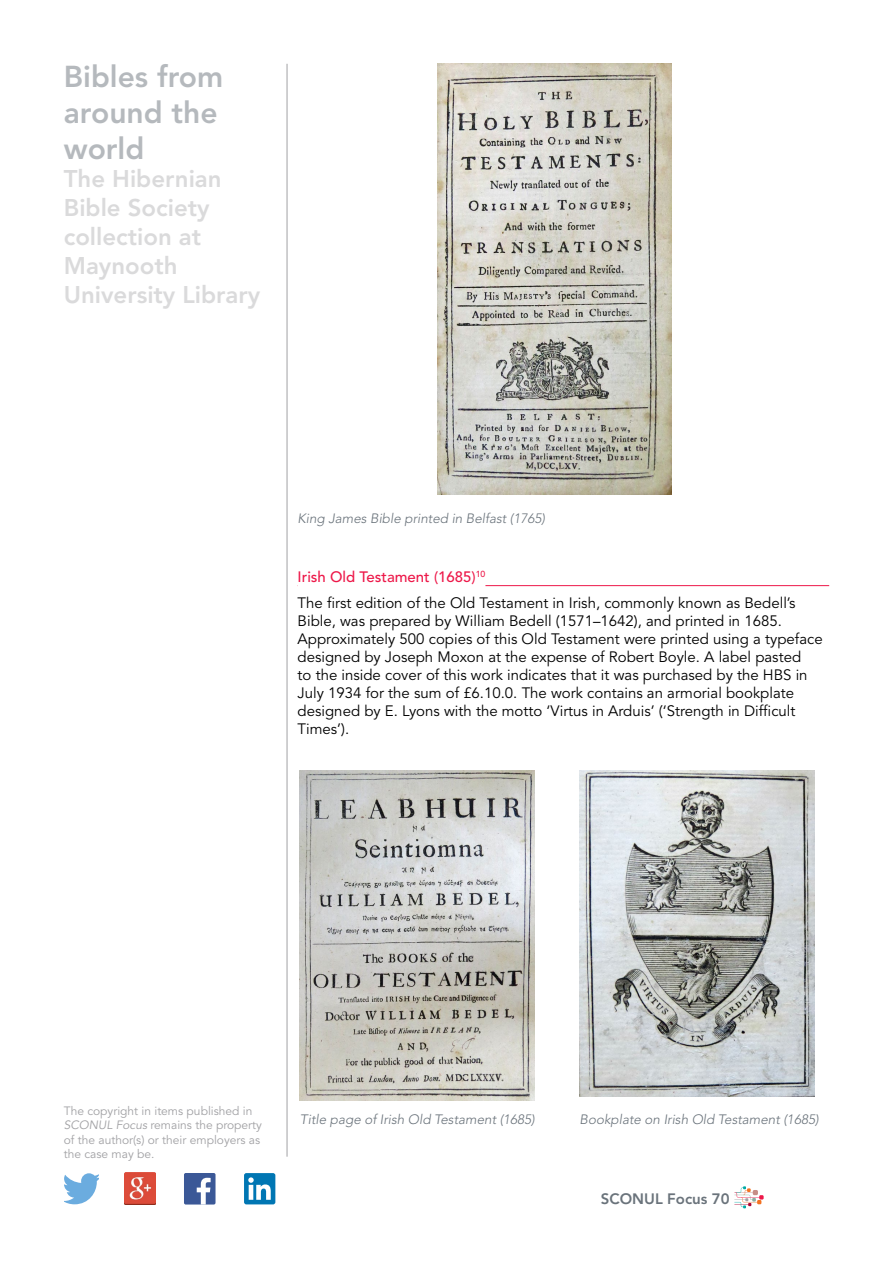
<style>
.page{position:relative;width:893px;height:1263px;background:#fff}
.page>*{position:absolute;margin:0;border:0;box-sizing:border-box;transform-origin:0 0}
.t1{font:800 30px/36px "Avenir";color:#b5b9bd}
.t2{font:800 24px/28.8px "Avenir";color:#dadadb}
.t3{font:15px/18px "Avenir";color:#000}
.t4{font:800 15px "Avenir";color:#6a737b}
.t5{font:italic 300 13.5px "Avenir";color:#6a737b}
.t6{font:12px/14.4px "Avenir";color:#a1a1a4}
.s1{font-weight:500;color:#ed1849}
.s2{font-style:italic}
</style>
<div class="page">
<svg style="left:64px;top:1173px;width:35px;height:31px"></svg>
<img style="left:124px;top:1173px;width:32px;height:32px">
<div style="left:184px;top:1173px;width:32px;height:31px;background:#3b5897;border-radius:2px"></div>
<svg style="left:197px;top:1178px;width:14px;height:26px"></svg>
<div style="left:244px;top:1173px;width:31px;height:31px;background:#0076b3;border-radius:2px"></div>
<svg style="left:248px;top:1177px;width:23px;height:23px"></svg>
<hr style="left:287px;top:64px;width:1px;height:1093px;background:#a1a1a4">
<svg style="left:734px;top:1186px;width:30px;height:22px"></svg>
<hr style="left:298px;top:585px;width:531px;height:1px;background:#ed1849">
<div style="left:298px;top:573px;width:187px;height:17px;background:#fff"></div>
<img style="left:437px;top:64px;width:235px;height:430px">
<img style="left:300px;top:771px;width:234px;height:329px">
<img style="left:580px;top:771px;width:234px;height:325px">
<h1 class="t1" style="left:64px;top:58px;width:161px">Bibles from around the world</h1>
<h2 class="t2" style="left:64px;top:165px;width:198px">The Hibernian<br>Bible Society collection at<br>Maynooth<br>University Library</h2>
<p class="t5" style="left:298px;top:510px;width:249px">King James Bible printed in Belfast (1765)</p>
<p class="t3" style="left:298px;top:564px;width:499px;line-height:26.5px"><span class="s1">Irish Old Testament (1685)</span><sup>10<br></sup>The first edition of the Old Testament in Irish, commonly known as Bedell’s</p>
<p class="t3" style="left:298px;top:612px;width:527px">Bible, was prepared by William Bedell (1571–1642), and printed in 1685.<br>Approximately 500 copies of this Old Testament were printed using a typeface designed by Joseph Moxon at the expense of Robert Boyle. A label pasted<br>to the inside cover of this work indicates that it was purchased by the HBS in July 1934 for the sum of £6.10.0. The work contains an armorial bookplate designed by E. Lyons with the motto ‘Virtus in Arduis’ (‘Strength in Difficult Times’).</p>
<p class="t6" style="left:64px;top:1104px;width:200px">The copyright in items published in<br><span class="s2">SCONUL Focus</span> remains the property of the author(s) or their employers as the case may be.</p>
<p class="t5" style="left:300px;top:1111px;width:237px">Title page of Irish Old Testament (1685)</p>
<p class="t5" style="left:580px;top:1111px;width:240px">Bookplate on Irish Old Testament (1685)</p>
<p class="t4" style="left:601px;top:1190px;width:130px">SCONUL Focus 70</p>
</div>
